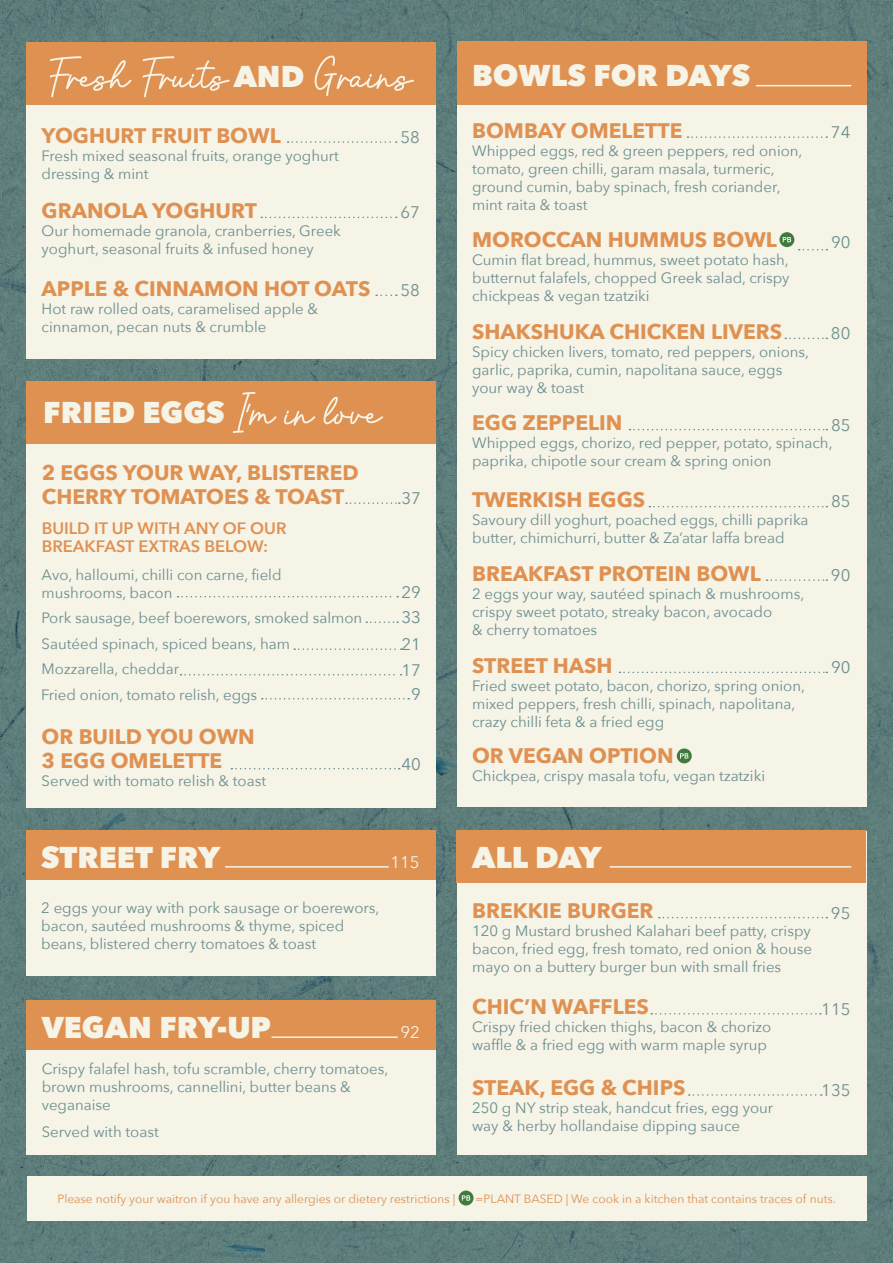
<style>
.page{position:relative;width:893px;height:1263px;background:#fff}
.page>*{position:absolute;margin:0;border:0;box-sizing:border-box;transform-origin:0 0}
.t1{font:57px "Daniella";color:#f6f3e7}
.t2{font:800 30px "Avenir Next";color:#f6f3e7}
.t3{font:700 21px/24px "Avenir Next";color:#df9152}
.t4{font:16.8px "Avenir Next";color:#6b8f8f}
.t5{font:16.8px "Avenir Next";color:#f6f3e7}
.t6{font:600 16.5px "Avenir Next";color:#df9152}
.t7{font:15px/18px "Avenir Next";color:#6b8f8f}
.t8{font:12px "Avenir Next";color:#df9152}
.s1{font-family:"Avenir Next";font-weight:800;font-size:30px}
.s2{font-family:"Daniella";font-weight:400;font-size:57px}
</style>
<div class="page">
<img style="left:0;top:0;width:893px;height:1263px">
<div style="left:27px;top:43px;width:409px;height:316px;background:#f6f3e7"></div>
<div style="left:27px;top:43px;width:409px;height:62px;background:#df9152"></div>
<div style="left:27px;top:1175px;width:839px;height:45px;background:#f6f3e7"></div>
<div style="left:27px;top:831px;width:409px;height:145px;background:#f6f3e7"></div>
<div style="left:27px;top:830px;width:409px;height:50px;background:#df9152"></div>
<div style="left:27px;top:1000px;width:409px;height:154px;background:#f6f3e7"></div>
<div style="left:27px;top:1000px;width:409px;height:50px;background:#df9152"></div>
<hr style="left:225px;top:866px;width:164px;height:2px;background:#f6f3e7">
<svg style="left:261px;top:217px;width:136px;height:1px"></svg>
<hr style="left:272px;top:1036px;width:126px;height:2px;background:#f6f3e7">
<svg style="left:288px;top:141px;width:109px;height:2px"></svg>
<div style="left:457px;top:831px;width:409px;height:323px;background:#f6f3e7"></div>
<div style="left:457px;top:831px;width:409px;height:52px;background:#df9152"></div>
<hr style="left:610px;top:866px;width:241px;height:2px;background:#f6f3e7">
<svg style="left:689px;top:1094px;width:133px;height:2px"></svg>
<svg style="left:651px;top:1013px;width:170px;height:1px"></svg>
<svg style="left:659px;top:917px;width:168px;height:1px"></svg>
<svg style="left:376px;top:294px;width:21px;height:2px"></svg>
<svg style="left:459px;top:1190px;width:15px;height:15px"></svg>
<svg style="left:462px;top:1195px;width:8px;height:6px"></svg>
<div style="left:457px;top:43px;width:409px;height:764px;background:#f6f3e7"></div>
<svg style="left:649px;top:506px;width:178px;height:1px"></svg>
<svg style="left:619px;top:672px;width:208px;height:1px"></svg>
<svg style="left:629px;top:429px;width:198px;height:1px"></svg>
<svg style="left:687px;top:136px;width:140px;height:2px"></svg>
<svg style="left:785px;top:338px;width:42px;height:1px"></svg>
<svg style="left:767px;top:579px;width:60px;height:2px"></svg>
<svg style="left:799px;top:249px;width:28px;height:1px"></svg>
<svg style="left:779px;top:232px;width:15px;height:15px"></svg>
<svg style="left:783px;top:237px;width:8px;height:5px"></svg>
<svg style="left:677px;top:748px;width:15px;height:15px"></svg>
<svg style="left:680px;top:753px;width:8px;height:5px"></svg>
<div style="left:27px;top:382px;width:409px;height:425px;background:#f6f3e7"></div>
<div style="left:27px;top:381px;width:409px;height:63px;background:#df9152"></div>
<svg style="left:177px;top:596px;width:221px;height:1px"></svg>
<svg style="left:366px;top:621px;width:32px;height:2px"></svg>
<svg style="left:294px;top:648px;width:108px;height:2px"></svg>
<svg style="left:180px;top:674px;width:222px;height:1px"></svg>
<svg style="left:262px;top:698px;width:147px;height:1px"></svg>
<svg style="left:231px;top:768px;width:169px;height:1px"></svg>
<svg style="left:346px;top:502px;width:54px;height:2px"></svg>
<div style="left:457px;top:42px;width:409px;height:63px;background:#df9152"></div>
<hr style="left:756px;top:85px;width:95px;height:1px;background:#f6f3e7">
<p class="t1" style="left:47px;top:47px;width:366px">Fresh Fruits <span class="s1">AND</span> Grains</p>
<p class="t3" style="left:42px;top:123px;width:241px">YOGHURT FRUIT BOWL</p>
<p class="t4" style="left:400px;top:123px;width:21px">58</p>
<p class="t7" style="left:42px;top:146px;width:299px">Fresh mixed seasonal fruits, orange yoghurt dressing &amp; mint</p>
<p class="t3" style="left:42px;top:198px;width:217px">GRANOLA YOGHURT</p>
<p class="t4" style="left:400px;top:198px;width:21px">67</p>
<p class="t7" style="left:42px;top:221px;width:301px">Our homemade granola, cranberries, Greek yoghurt, seasonal fruits &amp; infused honey</p>
<p class="t3" style="left:42px;top:276px;width:330px">APPLE &amp; CINNAMON HOT OATS</p>
<p class="t7" style="left:42px;top:299px;width:278px">Hot raw rolled oats, caramelised apple &amp; cinnamon, pecan nuts &amp; crumble</p>
<p class="t4" style="left:400px;top:276px;width:21px">58</p>
<p class="t2" style="left:43px;top:394px;width:339px">FRIED EGGS <span class="s2">I’m in love</span></p>
<p class="t3" style="left:42px;top:460px;width:319px">2 EGGS YOUR WAY, BLISTERED<br>CHERRY TOMATOES &amp; TOAST</p>
<p class="t6" style="left:42px;top:514px;width:246px">BUILD IT UP WITH ANY OF OUR</p>
<p class="t6" style="left:42px;top:532px;width:228px">BREAKFAST EXTRAS BELOW:</p>
<p class="t7" style="left:42px;top:565px;width:241px">Avo, halloumi, chilli con carne, field mushrooms, bacon</p>
<p class="t4" style="left:401px;top:484px;width:21px">37</p>
<p class="t4" style="left:401px;top:578px;width:21px">29</p>
<p class="t7" style="left:42px;top:608px;width:322px">Pork sausage, beef boerewors, smoked salmon</p>
<p class="t4" style="left:401px;top:603px;width:21px">33</p>
<p class="t7" style="left:42px;top:634px;width:250px">Sautéed spinach, spiced beans, ham</p>
<p class="t4" style="left:401px;top:630px;width:21px">21</p>
<p class="t7" style="left:42px;top:659px;width:139px">Mozzarella, cheddar</p>
<p class="t4" style="left:401px;top:656px;width:21px">17</p>
<p class="t7" style="left:41px;top:685px;width:218px">Fried onion, tomato relish, eggs</p>
<p class="t4" style="left:411px;top:680px;width:11px">9</p>
<p class="t3" style="left:42px;top:724px;width:215px">OR BUILD YOU OWN<br>3 EGG OMELETTE</p>
<p class="t7" style="left:42px;top:771px;width:226px">Served with tomato relish &amp; toast</p>
<p class="t4" style="left:401px;top:749px;width:21px">40</p>
<p class="t2" style="left:41px;top:838px;width:181px">STREET FRY</p>
<p class="t7" style="left:41px;top:898px;width:340px">2 eggs your way with pork sausage or boerewors, bacon, sautéed mushrooms &amp; thyme, spiced beans, blistered cherry tomatoes &amp; toast</p>
<p class="t5" style="left:390px;top:847px;width:31px">115</p>
<p class="t2" style="left:42px;top:1009px;width:231px">VEGAN FRY-UP</p>
<p class="t5" style="left:401px;top:1018px;width:21px">92</p>
<p class="t7" style="left:42px;top:1059px;width:348px">Crispy falafel hash, tofu scramble, cherry tomatoes, brown mushrooms, cannellini, butter beans &amp; veganaise</p>
<p class="t7" style="left:42px;top:1122px;width:119px">Served with toast</p>
<p class="t2" style="left:472px;top:57px;width:280px">BOWLS FOR DAYS</p>
<p class="t3" style="left:472px;top:118px;width:212px">BOMBAY OMELETTE</p>
<p class="t4" style="left:831px;top:118px;width:21px">74</p>
<p class="t7" style="left:472px;top:141px;width:332px">Whipped eggs, red &amp; green peppers, red onion, tomato, green chilli, garam masala, turmeric, ground cumin, baby spinach, fresh coriander, mint raita &amp; toast</p>
<p class="t3" style="left:472px;top:228px;width:306px">MOROCCAN HUMMUS BOWL</p>
<p class="t4" style="left:831px;top:228px;width:21px">90</p>
<p class="t7" style="left:472px;top:250px;width:319px;text-align:justify">Cumin flat bread, hummus, sweet potato hash, butternut falafels, chopped Greek salad, crispy chickpeas &amp; vegan tzatziki</p>
<p class="t3" style="left:472px;top:319px;width:312px">SHAKSHUKA CHICKEN LIVERS</p>
<p class="t4" style="left:831px;top:319px;width:21px">80</p>
<p class="t7" style="left:472px;top:342px;width:338px">Spicy chicken livers, tomato, red peppers, onions, garlic, paprika, cumin, napolitana sauce, eggs your way &amp; toast</p>
<p class="t3" style="left:472px;top:411px;width:152px">EGG ZEPPELIN</p>
<p class="t4" style="left:831px;top:410px;width:21px">85</p>
<p class="t7" style="left:472px;top:433px;width:362px">Whipped eggs, chorizo, red pepper, potato, spinach, paprika, chipotle sour cream &amp; spring onion</p>
<p class="t3" style="left:472px;top:487px;width:175px">TWERKISH EGGS</p>
<p class="t4" style="left:831px;top:487px;width:21px">85</p>
<p class="t7" style="left:472px;top:510px;width:338px">Savoury dill yoghurt, poached eggs, chilli paprika butter, chimichurri, butter &amp; Za’atar laffa bread</p>
<p class="t3" style="left:472px;top:561px;width:290px">BREAKFAST PROTEIN BOWL</p>
<p class="t4" style="left:831px;top:561px;width:21px">90</p>
<p class="t7" style="left:472px;top:584px;width:334px">2 eggs your way, sautéed spinach &amp; mushrooms, crispy sweet potato, streaky bacon, avocado<br>&amp; cherry tomatoes</p>
<p class="t3" style="left:472px;top:653px;width:142px">STREET HASH</p>
<p class="t4" style="left:831px;top:653px;width:21px">90</p>
<p class="t7" style="left:472px;top:676px;width:334px">Fried sweet potato, bacon, chorizo, spring onion, mixed peppers, fresh chilli, spinach, napolitana, crazy chilli feta &amp; a fried egg</p>
<p class="t3" style="left:472px;top:744px;width:203px">OR VEGAN OPTION</p>
<p class="t7" style="left:472px;top:766px;width:294px">Chickpea, crispy masala tofu, vegan tzatziki</p>
<p class="t2" style="left:472px;top:838px;width:131px">ALL DAY</p>
<p class="t3" style="left:472px;top:898px;width:183px">BREKKIE BURGER</p>
<p class="t4" style="left:831px;top:898px;width:21px">95</p>
<p class="t7" style="left:472px;top:921px;width:340px">120 g Mustard brushed Kalahari beef patty, crispy</p>
<p class="t7" style="left:472px;top:939px;width:342px">bacon, fried egg, fresh tomato, red onion &amp; house mayo on a buttery burger bun with small fries</p>
<p class="t3" style="left:472px;top:994px;width:178px">CHIC’N WAFFLES</p>
<p class="t4" style="left:821px;top:995px;width:31px">115</p>
<p class="t7" style="left:472px;top:1017px;width:301px">Crispy fried chicken thighs, bacon &amp; chorizo waffle &amp; a fried egg with warm maple syrup</p>
<p class="t3" style="left:472px;top:1075px;width:215px">STEAK, EGG &amp; CHIPS</p>
<p class="t4" style="left:821px;top:1076px;width:31px">135</p>
<p class="t7" style="left:472px;top:1098px;width:303px">250 g NY strip steak, handcut fries, egg your way &amp; herby hollandaise dipping sauce</p>
<p class="t8" style="left:57px;top:1188px;width:399px">Please notify your waitron if you have any allergies or dietery restrictions |</p>
<p class="t8" style="left:476px;top:1188px;width:362px">=PLANT BASED | We cook in a kitchen that contains traces of nuts.</p>
</div>
